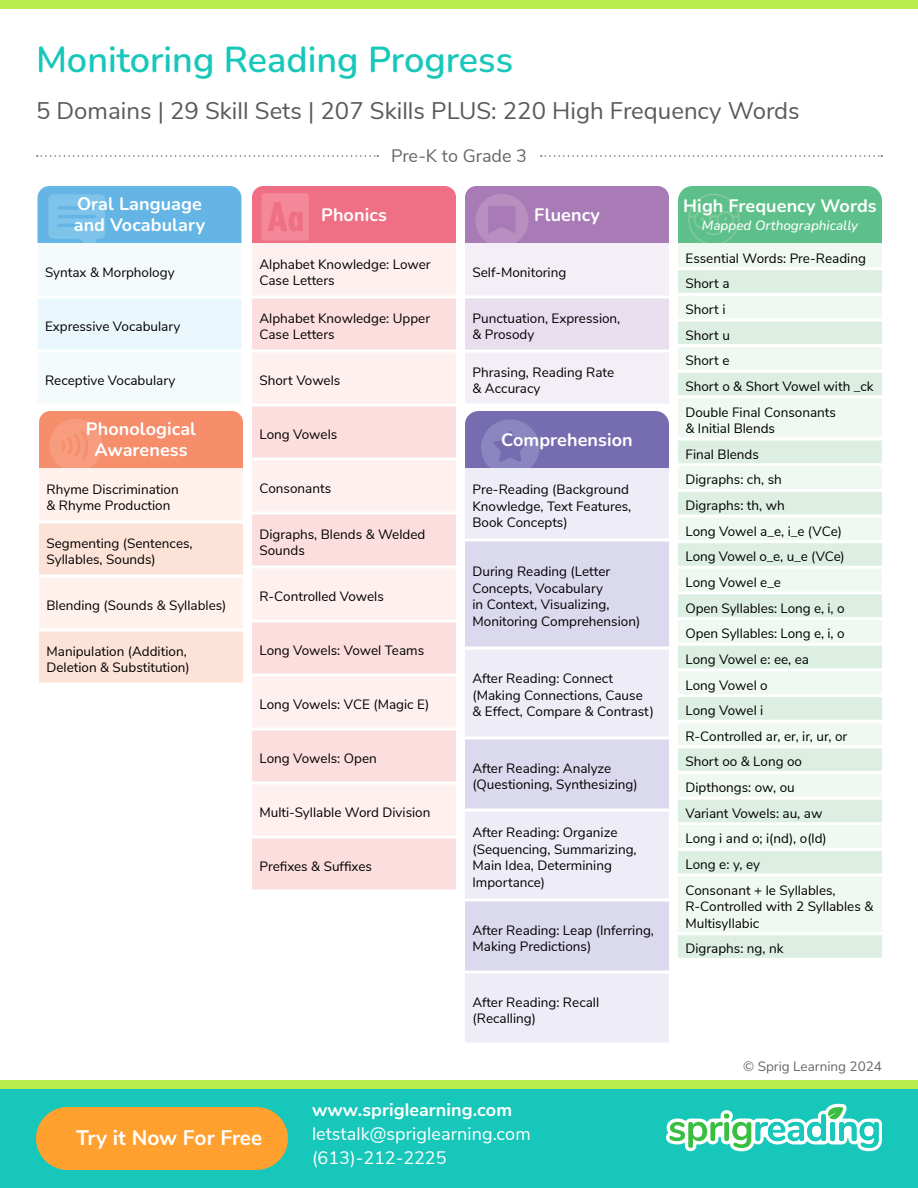
<style>
.page{position:relative;width:918px;height:1188px;background:#fff}
.page>*{position:absolute;margin:0;border:0;box-sizing:border-box;transform-origin:0 0}
.t1{font:600 36px "Nunito";color:#17c7ba}
.t2{font:24px "Nunito Sans";color:#5a5a5a}
.t3{font:700 21px "Nunito Sans";letter-spacing:-.005em;color:#fff}
.t4{font:700 18px/21px "Nunito";letter-spacing:.005em;color:#fff}
.t5{font:18px/24px "Nunito Sans";letter-spacing:.005em;color:#fff}
.t6{font:700 18px "Nunito Sans";letter-spacing:.005em;color:#fff}
.t7{font:18px "Nunito Sans";color:#666}
.t8{font:13.5px/25.7px "Nunito Sans";color:#000}
.t9{font:italic 500 13.5px "Nunito";color:#fff}
.t10{font:13.5px "Nunito";color:#666}
</style>
<div class="page">
<div style="left:0;top:1080px;width:918px;height:108px;background:#17c7ba"></div>
<div style="left:0;top:1080px;width:918px;height:9px;background:#baed4e"></div>
<svg style="left:666px;top:1104px;width:216px;height:47px"></svg>
<svg style="left:541px;top:155px;width:341px;height:2px"></svg>
<svg style="left:37px;top:155px;width:341px;height:2px"></svg>
<div style="left:0;top:0;width:918px;height:9px;background:#baed4e"></div>
<svg style="left:37px;top:186px;width:205px;height:57px;background:#6ab8e5"></svg>
<div style="left:36px;top:297px;width:207px;height:54px;background:#eaf7fc"></div>
<hr style="left:34px;top:296px;width:210px;height:2px;background:#fff">
<hr style="left:34px;top:298px;width:4px;height:52px;background:#fff">
<hr style="left:242px;top:298px;width:2px;height:52px;background:#fff">
<hr style="left:34px;top:350px;width:210px;height:2px;background:#fff">
<svg style="left:252px;top:186px;width:204px;height:57px;background:#ef7387"></svg>
<div style="left:252px;top:243px;width:204px;height:52px;background:#fef0ef"></div>
<svg style="left:252px;top:298px;width:204px;height:592px;fill:#fcdedf"></svg>
<hr style="left:249px;top:350px;width:210px;height:2px;background:#fff">
<hr style="left:249px;top:404px;width:210px;height:2px;background:#fff">
<hr style="left:249px;top:458px;width:210px;height:2px;background:#fff">
<hr style="left:249px;top:512px;width:210px;height:2px;background:#fff">
<hr style="left:249px;top:566px;width:210px;height:2px;background:#fff">
<hr style="left:249px;top:620px;width:210px;height:2px;background:#fff">
<hr style="left:249px;top:674px;width:210px;height:2px;background:#fff">
<hr style="left:249px;top:728px;width:210px;height:2px;background:#fff">
<hr style="left:249px;top:782px;width:210px;height:2px;background:#fff">
<hr style="left:249px;top:836px;width:210px;height:2px;background:#fff">
<svg style="left:39px;top:411px;width:204px;height:271px;background:#fcd6c8"></svg>
<svg style="left:39px;top:520px;width:204px;height:4px"></svg>
<svg style="left:39px;top:574px;width:204px;height:4px"></svg>
<svg style="left:39px;top:628px;width:204px;height:4px"></svg>
<svg style="left:39px;top:682px;width:204px;height:1px"></svg>
<svg style="left:465px;top:186px;width:204px;height:217px"></svg>
<div style="left:464px;top:297px;width:206px;height:54px;background:#e8deee"></div>
<hr style="left:462px;top:296px;width:210px;height:2px;background:#fff">
<hr style="left:462px;top:298px;width:3px;height:52px;background:#fff">
<hr style="left:669px;top:298px;width:3px;height:52px;background:#fff">
<hr style="left:462px;top:350px;width:210px;height:2px;background:#fff">
<div style="left:678px;top:186px;width:204px;height:57px;background:#5dbf89"></div>
<div style="left:678px;top:243px;width:204px;height:24px;background:#eff8f1"></div>
<svg style="left:678px;top:270px;width:204px;height:688px;fill:#eff8f1"></svg>
<hr style="left:675px;top:293px;width:210px;height:3px;background:#fff">
<hr style="left:675px;top:318px;width:210px;height:3px;background:#fff">
<hr style="left:675px;top:344px;width:210px;height:3px;background:#fff">
<hr style="left:675px;top:370px;width:210px;height:3px;background:#fff">
<hr style="left:675px;top:395px;width:210px;height:3px;background:#fff">
<hr style="left:675px;top:438px;width:210px;height:3px;background:#fff">
<hr style="left:675px;top:463px;width:210px;height:3px;background:#fff">
<hr style="left:675px;top:489px;width:210px;height:3px;background:#fff">
<hr style="left:675px;top:514px;width:210px;height:3px;background:#fff">
<hr style="left:675px;top:540px;width:210px;height:3px;background:#fff">
<hr style="left:675px;top:566px;width:210px;height:3px;background:#fff">
<hr style="left:675px;top:591px;width:210px;height:3px;background:#fff">
<hr style="left:675px;top:617px;width:210px;height:3px;background:#fff">
<hr style="left:675px;top:643px;width:210px;height:3px;background:#fff">
<hr style="left:675px;top:668px;width:210px;height:3px;background:#fff">
<hr style="left:675px;top:694px;width:210px;height:3px;background:#fff">
<hr style="left:675px;top:720px;width:210px;height:3px;background:#fff">
<hr style="left:675px;top:745px;width:210px;height:3px;background:#fff">
<hr style="left:675px;top:771px;width:210px;height:3px;background:#fff">
<hr style="left:675px;top:797px;width:210px;height:3px;background:#fff">
<hr style="left:675px;top:822px;width:210px;height:3px;background:#fff">
<hr style="left:675px;top:848px;width:210px;height:3px;background:#fff">
<hr style="left:675px;top:874px;width:210px;height:3px;background:#fff">
<hr style="left:675px;top:932px;width:210px;height:3px;background:#fff">
<svg style="left:465px;top:411px;width:204px;height:57px;background:#7a71b3"></svg>
<div style="left:465px;top:468px;width:204px;height:574px;background:#eeedf7"></div>
<svg style="left:465px;top:542px;width:204px;height:428px;background:#e2e1f1"></svg>
<svg style="left:465px;top:538px;width:204px;height:4px"></svg>
<svg style="left:465px;top:646px;width:204px;height:4px"></svg>
<svg style="left:465px;top:736px;width:204px;height:4px"></svg>
<svg style="left:465px;top:808px;width:204px;height:4px"></svg>
<svg style="left:465px;top:898px;width:204px;height:4px"></svg>
<svg style="left:465px;top:970px;width:204px;height:4px"></svg>
<div style="left:36px;top:1107px;width:252px;height:63px;background:#ffa02f;border-radius:32px"></div>
<h1 class="t1" style="left:36px;top:35px;width:479px">Monitoring Reading Progress</h1>
<h2 class="t2" style="left:36px;top:93px;width:765px">5 Domains | 29 Skill Sets | 207 Skills PLUS: 220 High Frequency Words</h2>
<h3 class="t4" style="left:74px;top:193px;width:133px">Oral Language and Vocabulary</h3>
<p class="t8" style="left:45px;top:258px;width:131px">Syntax &amp; Morphology</p>
<p class="t8" style="left:45px;top:312px;width:137px">Expressive Vocabulary</p>
<p class="t8" style="left:45px;top:366px;width:132px">Receptive Vocabulary</p>
<h3 class="t4" style="left:86px;top:418px;width:112px;text-align:center">Phonological<br>Awareness</h3>
<p class="t8" style="left:46px;top:480px;width:134px;line-height:16.5px">Rhyme Discrimination &amp; Rhyme Production</p>
<p class="t8" style="left:46px;top:534px;width:148px;line-height:16.5px">Segmenting (Sentences,<br>Syllables, Sounds)</p>
<p class="t8" style="left:46px;top:591px;width:182px">Blending (Sounds &amp; Syllables)</p>
<p class="t8" style="left:46px;top:642px;width:145px;line-height:16.5px">Manipulation (Addition,<br>Deletion &amp; Substitution)</p>
<h3 class="t7" style="left:391px;top:143px;width:137px">Pre-K to Grade 3</h3>
<h3 class="t4" style="left:321px;top:203px;width:67px">Phonics</h3>
<p class="t8" style="left:260px;top:255px;width:173px;line-height:16.5px">Alphabet Knowledge: Lower<br>Case Letters</p>
<p class="t8" style="left:260px;top:309px;width:172px;line-height:16.5px">Alphabet Knowledge: Upper<br>Case Letters</p>
<p class="t8" style="left:260px;top:366px;width:82px">Short Vowels</p>
<p class="t8" style="left:260px;top:420px;width:79px">Long Vowels</p>
<p class="t8" style="left:260px;top:474px;width:73px">Consonants</p>
<p class="t8" style="left:260px;top:525px;width:167px;line-height:16.5px">Digraphs, Blends &amp; Welded<br>Sounds</p>
<p class="t8" style="left:260px;top:582px;width:126px">R-Controlled Vowels</p>
<p class="t8" style="left:260px;top:636px;width:166px">Long Vowels: Vowel Teams</p>
<p class="t8" style="left:260px;top:690px;width:171px">Long Vowels: VCE (Magic E)</p>
<p class="t8" style="left:260px;top:744px;width:119px">Long Vowels: Open</p>
<p class="t8" style="left:260px;top:798px;width:172px">Multi-Syllable Word Division</p>
<p class="t8" style="left:260px;top:852px;width:114px">Prefixes &amp; Suffixes</p>
<h3 class="t4" style="left:534px;top:203px;width:67px">Fluency</h3>
<p class="t8" style="left:472px;top:258px;width:95px">Self-Monitoring</p>
<p class="t8" style="left:472px;top:309px;width:149px;line-height:16.5px">Punctuation, Expression, &amp; Prosody</p>
<p class="t8" style="left:472px;top:363px;width:143px;line-height:16.5px">Phrasing, Reading Rate &amp; Accuracy</p>
<h3 class="t4" style="left:501px;top:428px;width:133px">Comprehension</h3>
<p class="t8" style="left:472px;top:481px;width:160px;line-height:16.5px">Pre-Reading (Background<br>Knowledge, Text Features,<br>Book Concepts)</p>
<p class="t8" style="left:472px;top:562px;width:169px;line-height:16.5px">During Reading (Letter<br>Concepts, Vocabulary<br>in Context, Visualizing,<br>Monitoring Comprehension)</p>
<p class="t8" style="left:472px;top:670px;width:183px;line-height:16.5px">After Reading: Connect (Making Connections, Cause &amp; Effect, Compare &amp; Contrast)</p>
<p class="t8" style="left:472px;top:759px;width:167px;line-height:16.5px">After Reading: Analyze (Questioning, Synthesizing)</p>
<p class="t8" style="left:472px;top:823px;width:166px;line-height:16.5px">After Reading: Organize (Sequencing, Summarizing,<br>Main Idea, Determining<br>Importance)</p>
<p class="t8" style="left:472px;top:921px;width:183px;line-height:16.5px">After Reading: Leap (Inferring,<br>Making Predictions)</p>
<p class="t8" style="left:472px;top:993px;width:128px;line-height:16.5px">After Reading: Recall (Recalling)</p>
<h3 class="t3" style="left:76px;top:1122px;width:187px">Try it Now For Free</h3>
<h3 class="t6" style="left:312px;top:1097px;width:202px">www.spriglearning.com</h3>
<h3 class="t5" style="left:312px;top:1121px;width:220px">letstalk@spriglearning.com (613)-212-2225</h3>
<h3 class="t4" style="left:683px;top:194px;width:195px">High Frequency Words</h3>
<p class="t9" style="left:702px;top:215px;width:158px">Mapped Orthographically</p>
<p class="t8" style="left:685px;top:244px;width:190px">Essential Words: Pre-Reading<br>Short a<br>Short i<br>Short u<br>Short e<br>Short o &amp; Short Vowel with _ck<br>Double Final Consonants</p>
<p class="t8" style="left:685px;top:415px;width:163px">&amp; Initial Blends<br>Final Blends<br>Digraphs: ch, sh<br>Digraphs: th, wh<br>Long Vowel a_e, i_e (VCe)<br>Long Vowel o_e, u_e (VCe)<br>Long Vowel e_e<br>Open Syllables: Long e, i, o<br>Open Syllables: Long e, i, o<br>Long Vowel e: ee, ea<br>Long Vowel o<br>Long Vowel i<br>R-Controlled ar, er, ir, ur, or<br>Short oo &amp; Long oo<br>Dipthongs: ow, ou<br>Variant Vowels: au, aw<br>Long i and o; i(nd), o(ld)<br>Long e: y, ey<br>Consonant + le Syllables,</p>
<p class="t8" style="left:685px;top:897px;width:189px;line-height:16.5px">R-Controlled with 2 Syllables &amp;<br>Multisyllabic</p>
<p class="t8" style="left:685px;top:935px;width:100px">Digraphs: ng, nk</p>
<p class="t10" style="left:743px;top:1057px;width:140px">© Sprig Learning 2024</p>
</div>
